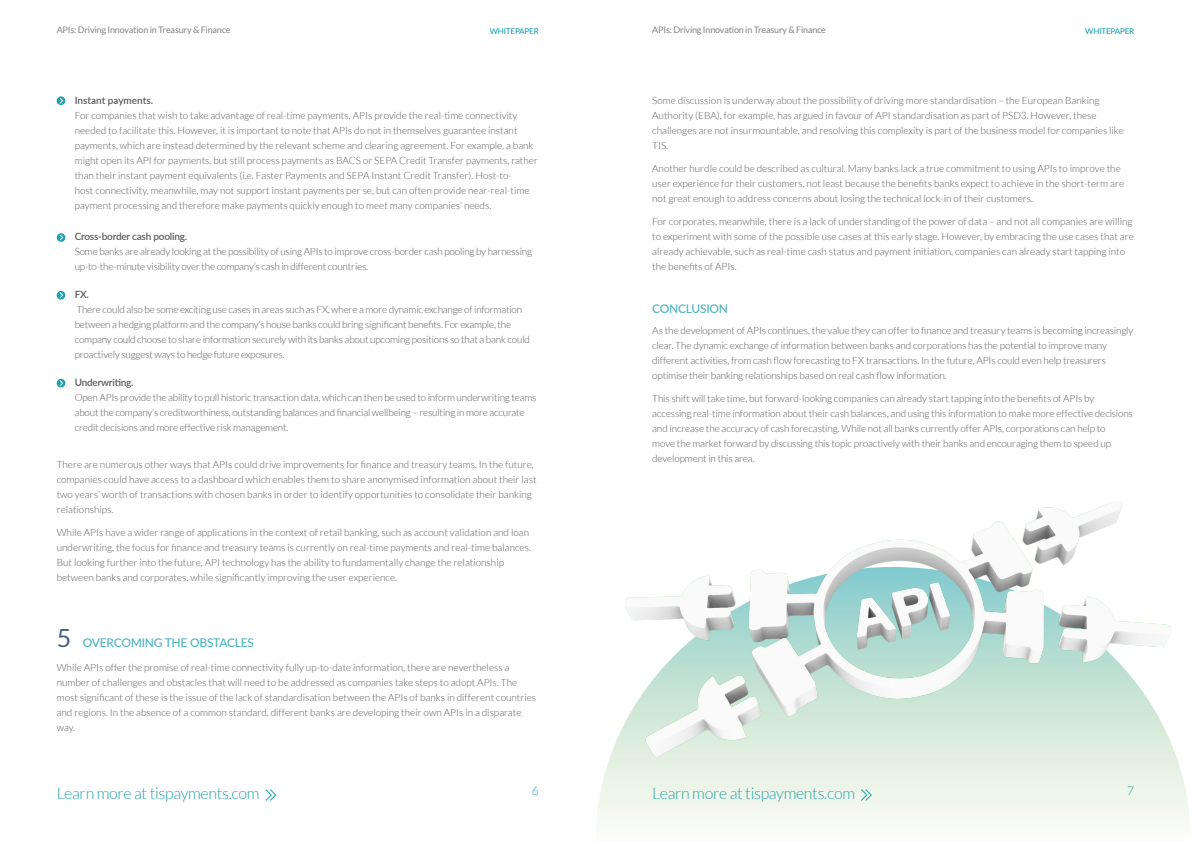
<style>
.page{position:relative;width:1191px;height:842px;background:#fff}
.page>*{position:absolute;margin:0;border:0;box-sizing:border-box;transform-origin:0 0}
.t1{font:25px "Lato";color:#486383}
.t2{font:300 16px "Lato";letter-spacing:-.02em;color:#21a1b0}
.t3{font:500 12px "Lato";letter-spacing:-.02em;color:#4cb4c0}
.t4{font:300 12px "Lato";color:#21a1b0}
.t5{font:300 10px/15px "Lato";color:#58595b}
.t6{font:300 10px/15px "Lato";letter-spacing:-.02em;color:#58595b}
.t7{font:600 10px "Lato";letter-spacing:-.02em;color:#58595b}
.t8{font:600 10px "Lato";color:#58595b}
.t9{font:9px "Lato";letter-spacing:-.02em;color:#808285}
.t10{font:500 8px "Lato";letter-spacing:-.02em;color:#1fa1b0}
</style>
<div class="page">
<svg style="left:265px;top:789px;width:11px;height:12px"></svg>
<svg style="left:597px;top:725px;width:593px;height:99px"></svg>
<div style="left:57px;top:291px;width:8px;height:8px;background:#1fa0b0;border-radius:50%"></div>
<svg style="left:59px;top:292px;width:5px;height:7px"></svg>
<div style="left:57px;top:379px;width:8px;height:8px;background:#1fa0b0;border-radius:50%"></div>
<svg style="left:59px;top:380px;width:5px;height:7px"></svg>
<div style="left:57px;top:96px;width:8px;height:9px;background:#1fa0b0;border-radius:50%"></div>
<svg style="left:59px;top:97px;width:5px;height:7px"></svg>
<svg style="left:57px;top:233px;width:8px;height:9px"></svg>
<svg style="left:59px;top:234px;width:5px;height:7px"></svg>
<img style="left:624px;top:502px;width:547px;height:255px">
<p class="t9" style="left:57px;top:25px;width:175px">APIs: Driving Innovation in Treasury &amp; Finance</p>
<p class="t10" style="left:490px;top:25px;width:51px">WHITEPAPER</p>
<p class="t9" style="left:652px;top:25px;width:175px">APIs: Driving Innovation in Treasury &amp; Finance</p>
<p class="t10" style="left:1085px;top:25px;width:51px">WHITEPAPER</p>
<p class="t8" style="left:75px;top:94px;width:80px">Instant payments.</p>
<p class="t5" style="left:75px;top:108px;width:465px">For companies that wish to take advantage of real-time payments, APIs provide the real-time connectivity needed to facilitate this. However, it is important to note that APIs do not in themselves guarantee instant payments, which are instead determined by the relevant scheme and clearing agreement. For example, a bank might open its API for payments, but still process payments as BACS or SEPA Credit Transfer payments, rather than their instant payment equivalents (i.e. Faster Payments and SEPA Instant Credit Transfer). Host-to-<br>host connectivity, meanwhile, may not support instant payments per se, but can often provide near-real-time payment processing and therefore make payments quickly enough to meet many companies’ needs.</p>
<p class="t7" style="left:75px;top:230px;width:114px">Cross-border cash pooling.</p>
<p class="t6" style="left:75px;top:244px;width:459px">Some banks are already looking at the possibility of using APIs to improve cross-border cash pooling by harnessing up-to-the-minute visibility over the company’s cash in different countries.</p>
<p class="t7" style="left:75px;top:288px;width:16px">FX.</p>
<p class="t6" style="left:75px;top:302px;width:457px">There could also be some exciting use cases in areas such as FX, where a more dynamic exchange of information between a hedging platform and the company’s house banks could bring significant benefits. For example, the company could choose to share information securely with its banks about upcoming positions so that a bank could proactively suggest ways to hedge future exposures.</p>
<p class="t7" style="left:75px;top:376px;width:60px">Underwriting.</p>
<p class="t6" style="left:75px;top:390px;width:463px">Open APIs provide the ability to pull historic transaction data, which can then be used to inform underwriting teams about the company’s creditworthiness, outstanding balances and financial wellbeing – resulting in more accurate credit decisions and more effective risk management.</p>
<p class="t5" style="left:57px;top:457px;width:481px">There are numerous other ways that APIs could drive improvements for finance and treasury teams. In the future, companies could have access to a dashboard which enables them to share anonymised information about their last two years’ worth of transactions with chosen banks in order to identify opportunities to consolidate their banking relationships.</p>
<p class="t5" style="left:57px;top:525px;width:476px">While APIs have a wider range of applications in the context of retail banking, such as account validation and loan underwriting, the focus for finance and treasury teams is currently on real-time payments and real-time balances.<br>But looking further into the future, API technology has the ability to fundamentally change the relationship between banks and corporates, while significantly improving the user experience.</p>
<h1 class="t1" style="left:57px;top:624px;width:16px">5</h1>
<p class="t3" style="left:83px;top:634px;width:173px">OVERCOMING THE OBSTACLES</p>
<p class="t5" style="left:57px;top:660px;width:481px">While APIs offer the promise of real-time connectivity fully up-to-date information, there are nevertheless a number of challenges and obstacles that will need to be addressed as companies take steps to adopt APIs. The most significant of these is the issue of the lack of standardisation between the APIs of banks in different countries and regions. In the absence of a common standard, different banks are developing their own APIs in a disparate way.</p>
<p class="t5" style="left:652px;top:93px;width:473px">Some discussion is underway about the possibility of driving more standardisation – the European Banking Authority (EBA), for example, has argued in favour of API standardisation as part of PSD3. However, these challenges are not insurmountable, and resolving this complexity is part of the business model for companies like TIS.</p>
<p class="t5" style="left:652px;top:161px;width:473px">Another hurdle could be described as cultural. Many banks lack a true commitment to using APIs to improve the user experience for their customers, not least because the benefits banks expect to achieve in the short-term are not great enough to address concerns about losing the technical lock-in of their customers.</p>
<p class="t5" style="left:652px;top:214px;width:483px">For corporates, meanwhile, there is a lack of understanding of the power of data – and not all companies are willing to experiment with some of the possible use cases at this early stage. However, by embracing the use cases that are already achievable, such as real-time cash status and payment initiation, companies can already start tapping into the benefits of APIs.</p>
<p class="t3" style="left:652px;top:300px;width:77px">CONCLUSION</p>
<p class="t5" style="left:652px;top:323px;width:483px">As the development of APIs continues, the value they can offer to finance and treasury teams is becoming increasingly clear. The dynamic exchange of information between banks and corporations has the potential to improve many different activities, from cash flow forecasting to FX transactions. In the future, APIs could even help treasurers optimise their banking relationships based on real cash flow information.</p>
<p class="t5" style="left:652px;top:391px;width:482px">This shift will take time, but forward-looking companies can already start tapping into the benefits of APIs by accessing real-time information about their cash balances, and using this information to make more effective decisions and increase the accuracy of cash forecasting. While not all banks currently offer APIs, corporations can help to<br>move the market forward by discussing this topic proactively with their banks and encouraging them to speed up development in this area.</p>
<h2 class="t2" style="left:57px;top:785px;width:204px">Learn more at tispayments.com</h2>
<p class="t4" style="left:532px;top:784px;width:8px">6</p>
<h2 class="t2" style="left:652px;top:785px;width:204px">Learn more at tispayments.com</h2>
<p class="t4" style="left:1127px;top:784px;width:8px">7</p>
</div>
